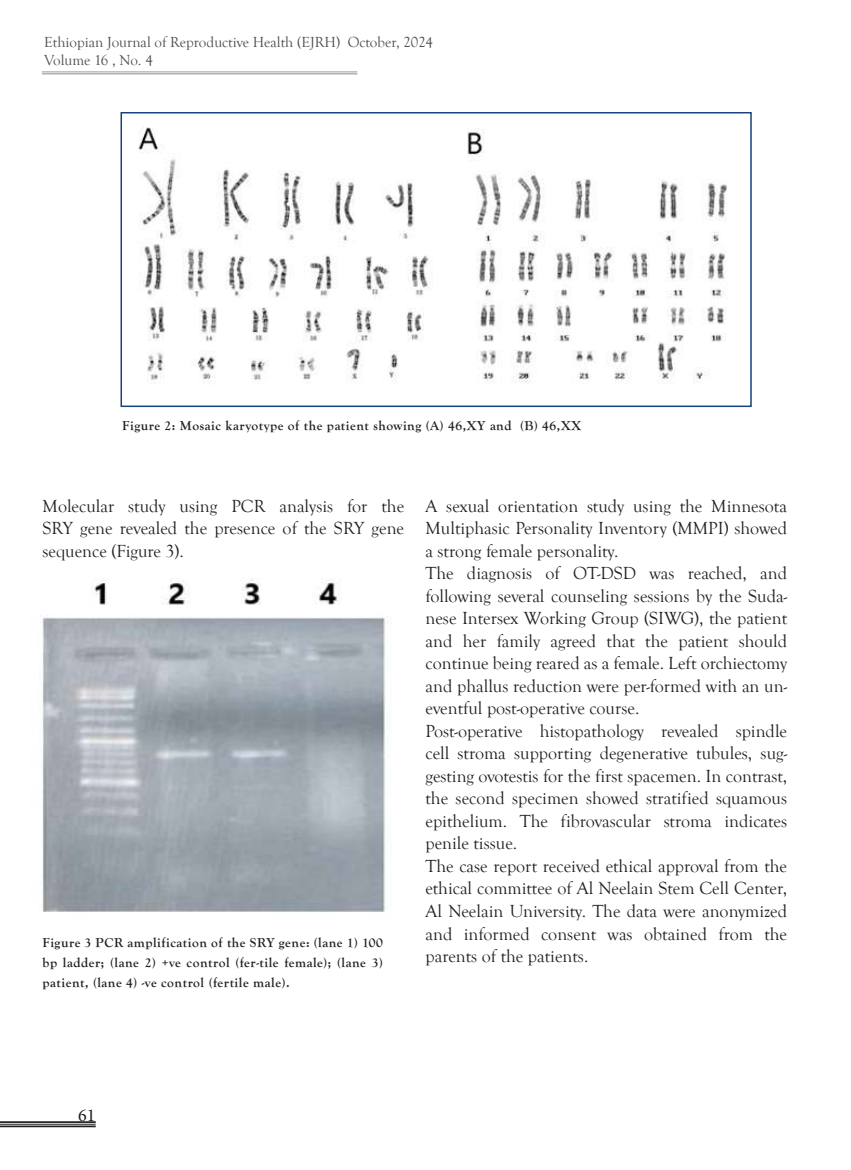
<style>
.page{position:relative;width:851px;height:1170px;background:#fff}
.page>*{position:absolute;margin:0;border:0;box-sizing:border-box;transform-origin:0 0}
.t1{font:18px/22.5px "Goudy Old Style T";color:#231f20;text-align:justify}
.t2{font:18px "Minion Pro";color:#231f20}
.t3{font:15px/18px "Goudy Old Style T";color:#4b4c4d}
.t4{font:700 13.5px/20.2px "Goudy Old Style T";letter-spacing:.04em;color:#231f20;text-align:justify}
</style>
<div class="page">
<hr style="left:42px;top:71px;width:315px;height:3px;background:#a8a9ad">
<hr style="left:42px;top:71px;width:315px;height:1px;background:#231f20">
<hr style="left:42px;top:73px;width:315px;height:1px;background:#231f20">
<hr style="left:0;top:1121px;width:96px;height:1px;background:#231f20">
<hr style="left:0;top:1123px;width:96px;height:1px;background:#231f20">
<hr style="left:0;top:1125px;width:96px;height:2px;background:#231f20">
<img style="left:138px;top:127px;width:589px;height:257px">
<div style="left:120px;top:112px;width:631px;height:295px;border:2px solid #17437e"></div>
<img style="left:41px;top:579px;width:351px;height:333px">
<p class="t3" style="left:44px;top:33px;width:390px">Ethiopian Journal of Reproductive Health (EJRH) October, 2024<br>Volume 16 , No. 4</p>
<p class="t4" style="left:122px;top:416px;width:460px">Figure 2: Mosaic karyotype of the patient showing (A) 46,XY and (B) 46,XX</p>
<p class="t1" style="left:43px;top:495px;width:363px">Molecular study using PCR analysis for the SRY gene revealed the presence of the SRY gene sequence (Figure 3).</p>
<p class="t1" style="left:425px;top:495px;width:363px;text-align:left">A sexual orientation study using the Minnesota Multiphasic Personality Inventory (MMPI) showed a strong female personality.<br>The diagnosis of OT-DSD was reached, and following several counseling sessions by the Suda&shy;nese Intersex Working Group (SIWG), the patient and her family agreed that the patient should continue being reared as a female. Left orchiectomy and phallus reduction were per-formed with an un&shy;eventful post-operative course.<br>Post-operative histopathology revealed spindle cell stroma supporting degenerative tubules, sug&shy;gesting ovotestis for the first spacemen. In contrast, the second specimen showed stratified squamous epithelium. The fibrovascular stroma indicates penile tissue.<br>The case report received ethical approval from the ethical committee of Al Neelain Stem Cell Center, Al Neelain University. The data were anonymized and informed consent was obtained from the parents of the patients.</p>
<p class="t4" style="left:43px;top:932px;width:342px">Figure 3 PCR amplification of the SRY gene: (lane 1) 100 bp ladder; (lane 2) +ve control (fer-tile female); (lane 3) patient, (lane 4) -ve control (fertile male).</p>
<p class="t2" style="left:78px;top:1102px;width:19px">61</p>
</div>
